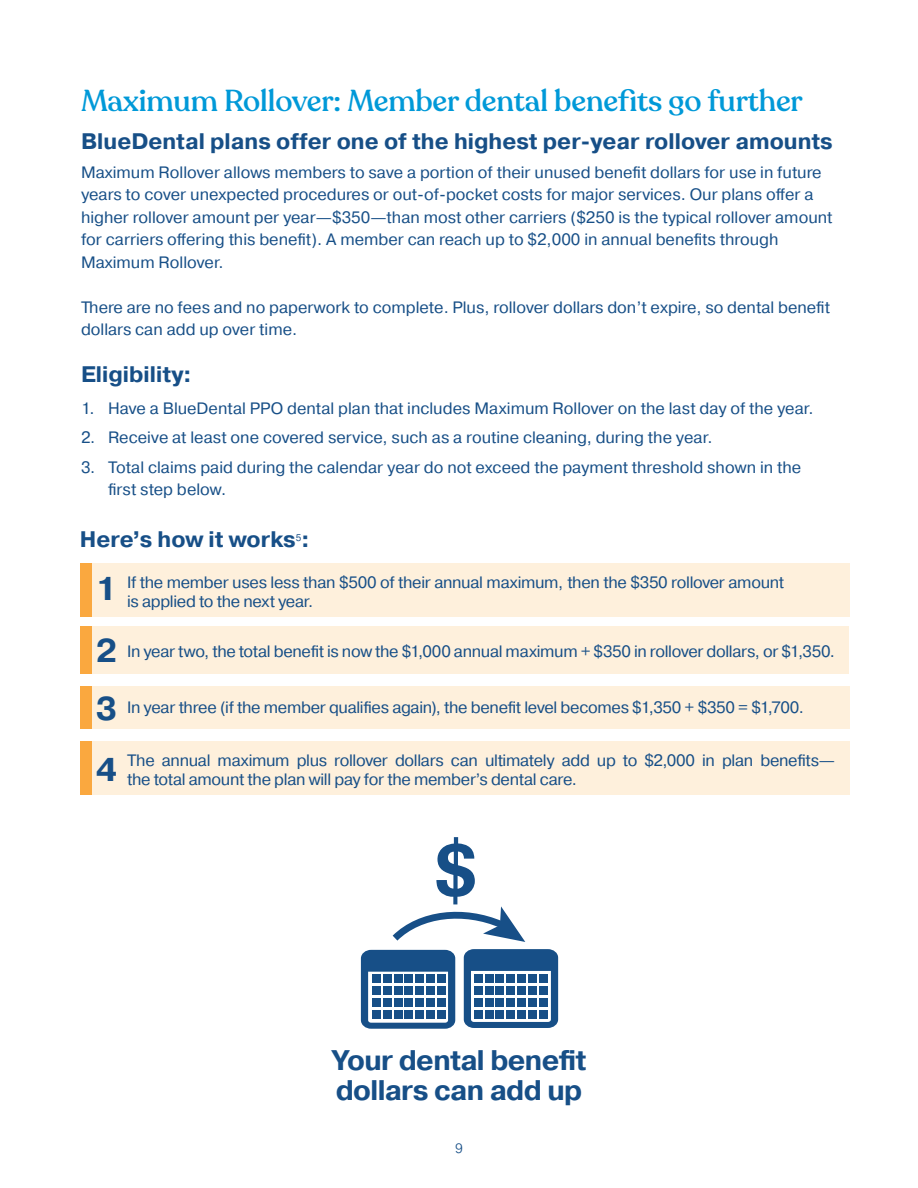
<style>
.page{position:relative;width:918px;height:1188px;background:#fff}
.page>*{position:absolute;margin:0;border:0;box-sizing:border-box;transform-origin:0 0}
.Checks{font:700 33px "Pragmatica";color:#174f87}
.t1{font:500 30px "Recoleta";letter-spacing:-.005em;color:#0099d8}
.Body{font:700 28.35px/30px "Pragmatica";letter-spacing:-.025em;color:#174f87}
.Subhead{font:700 22.5px "Pragmatica";color:#174f87}
.Checks-2{font:16.5px/22.5px "Pragmatica";color:#174f87}
.Checks-3{font:16.5px/19.8px "Pragmatica";letter-spacing:-.02em;color:#174f87}
.t2{font:300 13.5px "Pragmatica";color:#174f87}
.Subhead-2{font:9.6px "Pragmatica";color:#174f87}
</style>
<div class="page">
<div style="left:80px;top:563px;width:770px;height:53px;background:#fef0dc"></div>
<div style="left:81px;top:626px;width:768px;height:48px;background:#fef0dc"></div>
<div style="left:80px;top:741px;width:770px;height:54px;background:#fef0dc"></div>
<div style="left:80px;top:687px;width:770px;height:42px;background:#fef0dc"></div>
<div style="left:80px;top:563px;width:12px;height:53px;background:#faa83f"></div>
<div style="left:80px;top:626px;width:12px;height:48px;background:#faa83f"></div>
<div style="left:80px;top:687px;width:12px;height:42px;background:#faa83f"></div>
<div style="left:80px;top:741px;width:12px;height:54px;background:#faa83f"></div>
<svg style="left:361px;top:837px;width:197px;height:192px"></svg>
<div style="left:474px;top:975px;width:9px;height:8px;background:#174f87"></div>
<div style="left:485px;top:975px;width:9px;height:8px;background:#174f87"></div>
<div style="left:496px;top:975px;width:8px;height:8px;background:#174f87"></div>
<div style="left:474px;top:987px;width:9px;height:8px;background:#174f87"></div>
<div style="left:485px;top:987px;width:9px;height:8px;background:#174f87"></div>
<div style="left:496px;top:987px;width:8px;height:8px;background:#174f87"></div>
<div style="left:474px;top:998px;width:9px;height:9px;background:#174f87"></div>
<div style="left:485px;top:998px;width:9px;height:9px;background:#174f87"></div>
<div style="left:496px;top:998px;width:8px;height:9px;background:#174f87"></div>
<div style="left:474px;top:1011px;width:9px;height:8px;background:#174f87"></div>
<div style="left:485px;top:1011px;width:9px;height:8px;background:#174f87"></div>
<div style="left:496px;top:1011px;width:8px;height:8px;background:#174f87"></div>
<div style="left:506px;top:975px;width:9px;height:8px;background:#174f87"></div>
<div style="left:517px;top:975px;width:9px;height:8px;background:#174f87"></div>
<div style="left:528px;top:975px;width:8px;height:8px;background:#174f87"></div>
<div style="left:506px;top:987px;width:9px;height:8px;background:#174f87"></div>
<div style="left:517px;top:987px;width:9px;height:8px;background:#174f87"></div>
<div style="left:528px;top:987px;width:8px;height:8px;background:#174f87"></div>
<div style="left:506px;top:998px;width:9px;height:9px;background:#174f87"></div>
<div style="left:517px;top:998px;width:9px;height:9px;background:#174f87"></div>
<div style="left:528px;top:998px;width:8px;height:9px;background:#174f87"></div>
<div style="left:539px;top:975px;width:9px;height:8px;background:#174f87"></div>
<div style="left:539px;top:987px;width:9px;height:8px;background:#174f87"></div>
<div style="left:539px;top:998px;width:9px;height:9px;background:#174f87"></div>
<div style="left:528px;top:1011px;width:8px;height:8px;background:#174f87"></div>
<div style="left:539px;top:1011px;width:9px;height:8px;background:#174f87"></div>
<div style="left:506px;top:1011px;width:9px;height:8px;background:#174f87"></div>
<div style="left:517px;top:1011px;width:9px;height:8px;background:#174f87"></div>
<p class="t1" style="left:81px;top:82px;width:723px">Maximum Rollover: Member dental benefits go further</p>
<p class="Subhead" style="left:81px;top:127px;width:753px">BlueDental plans offer one of the highest per-year rollover amounts</p>
<p class="Checks-2" style="left:81px;top:161px;width:753px">Maximum Rollover allows members to save a portion of their unused benefit dollars for use in future years to cover unexpected procedures or out-of-pocket costs for major services. Our plans offer a higher rollover amount per year—$350—than most other carriers ($250 is the typical rollover amount for carriers offering this benefit). A member can reach up to $2,000 in annual benefits through Maximum Rollover.</p>
<p class="Checks-2" style="left:81px;top:296px;width:751px">There are no fees and no paperwork to complete. Plus, rollover dollars don’t expire, so dental benefit dollars can add up over time.</p>
<p class="Subhead" style="left:81px;top:360px;width:112px">Eligibility:</p>
<p class="Checks-2" style="left:81px;top:398px;width:734px">1. Have a BlueDental PPO dental plan that includes Maximum Rollover on the last day of the year.</p>
<p class="Checks-2" style="left:81px;top:427px;width:633px">2. Receive at least one covered service, such as a routine cleaning, during the year.</p>
<p class="Checks-2" style="left:108px;top:456px;width:695px;text-indent:-27px">3. Total claims paid during the calendar year do not exceed the payment threshold shown in the first step below.</p>
<p class="Subhead" style="left:80px;top:525px;width:231px">Here’s how it works :</p>
<p class="Subhead-2" style="left:296px;top:532px;width:7px">5</p>
<p class="Checks-3" style="left:127px;top:572px;width:659px">If the member uses less than $500 of their annual maximum, then the $350 rollover amount</p>
<p class="Checks" style="left:96px;top:569px;width:23px">1</p>
<p class="Checks-3" style="left:127px;top:592px;width:188px">is applied to the next year.</p>
<p class="Checks" style="left:96px;top:630px;width:23px">2</p>
<p class="Checks-3" style="left:127px;top:642px;width:709px">In year two, the total benefit is now the $1,000 annual maximum + $350 in rollover dollars, or $1,350.</p>
<p class="Checks" style="left:96px;top:688px;width:23px">3</p>
<p class="Checks-3" style="left:127px;top:698px;width:678px">In year three (if the member qualifies again), the benefit level becomes $1,350 + $350 = $1,700.</p>
<p class="Checks" style="left:96px;top:749px;width:23px">4</p>
<p class="Checks-3" style="left:127px;top:750px;width:709px">The annual maximum plus rollover dollars can ultimately add up to $2,000 in plan benefits— the total amount the plan will pay for the member’s dental care.</p>
<p class="Body" style="left:331px;top:1046px;width:257px">Your dental benefit dollars can add up</p>
<p class="t2" style="left:455px;top:1140px;width:9px">9</p>
</div>
